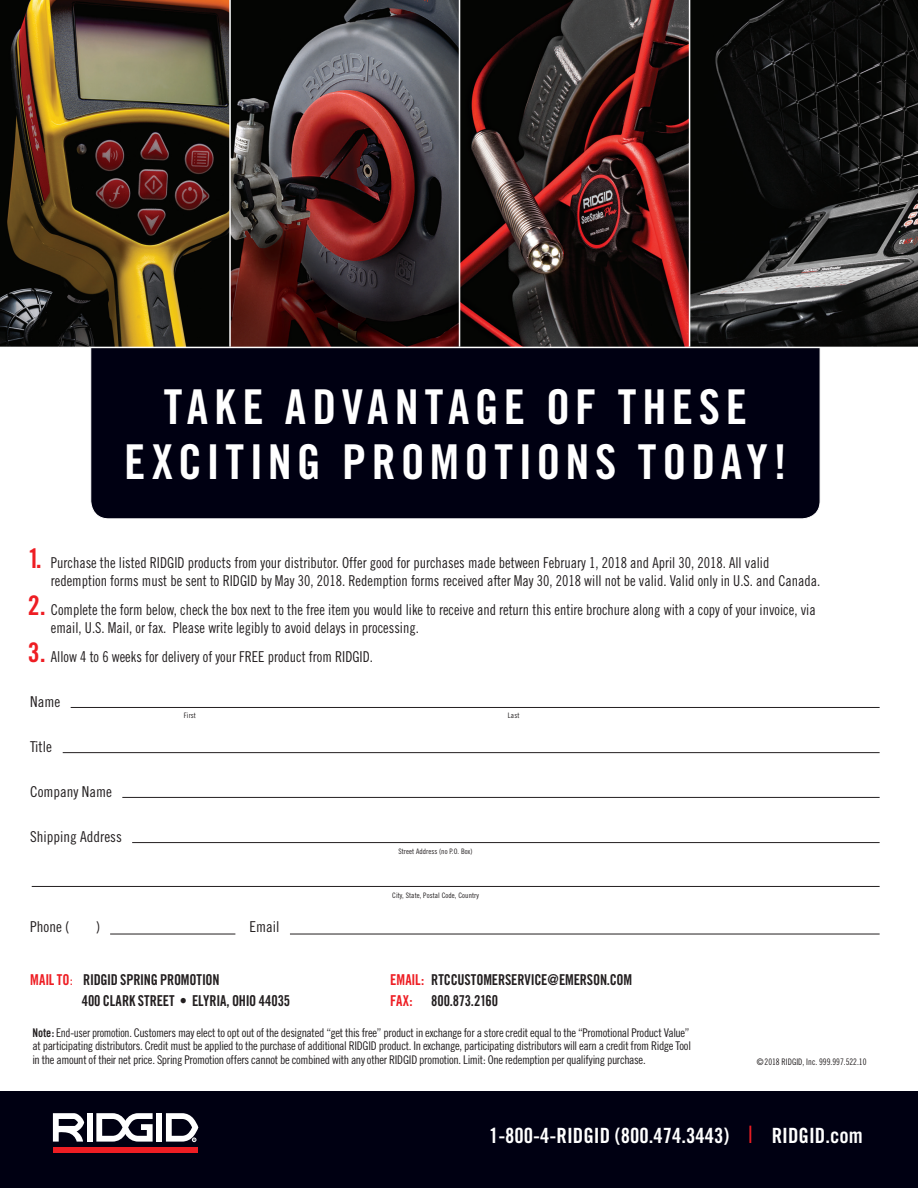
<style>
.page{position:relative;width:918px;height:1188px;background:#fff}
.page>*{position:absolute;margin:0;border:0;box-sizing:border-box;transform-origin:0 0}
.t1{font:48px/55.7px "Trade Gothic Bold Cond Twenty";letter-spacing:.11em;color:#fff;text-align:center}
.t2{font:27px/47px "Trade Gothic Bold Cond Twenty";color:#ee1d23}
.t3{font:21px "Trade Gothic Bold Cond Twenty";color:#fff}
.t4{font:15px/18px "Trade Gothic Cond Eighteen";color:#231f20;scale:.95 1}
.t5{font:15px/21px "Trade Gothic Bold Cond Twenty";letter-spacing:-.01em;color:#231f20;scale:.95 1}
.t6{font:15px "Trade Gothic Cond Eighteen";color:#231f20}
.t7{font:12px/13.5px "Trade Gothic Cond Eighteen";letter-spacing:-.025em;color:#231f20;scale:.95 1}
.t8{font:9px "Trade Gothic Cond Eighteen";color:#231f20;scale:.95 1}
.t9{font:7.5px "Trade Gothic Cond Eighteen";letter-spacing:.01em;color:#231f20}
.s1{color:#ee1d23}
.s2{font-family:"Trade Gothic Cond Eighteen";color:#ee1d23}
.s3{font-family:"Trade Gothic Bold Cond Twenty"}
.s4{font-family:"Trade Gothic Cond Eighteen";font-size:24px;color:#ee1d23}
</style>
<div class="page">
<div style="left:91px;top:317px;width:729px;height:202px;background:#000012;border-radius:18px"></div>
<hr style="left:122px;top:797px;width:758px;height:1px;background:#231f20">
<hr style="left:63px;top:752px;width:817px;height:1px;background:#231f20">
<hr style="left:71px;top:707px;width:809px;height:1px;background:#231f20">
<hr style="left:132px;top:842px;width:748px;height:1px;background:#231f20">
<hr style="left:32px;top:886px;width:848px;height:1px;background:#231f20">
<hr style="left:290px;top:934px;width:590px;height:1px;background:#231f20">
<hr style="left:110px;top:934px;width:125px;height:1px;background:#231f20">
<img style="left:0;top:0;width:229px;height:347px">
<svg style="left:231px;top:0;width:228px;height:347px;background:#4a3132"></svg>
<svg style="left:460px;top:0;width:229px;height:347px;background:#3a1e1d"></svg>
<svg style="left:690px;top:0;width:228px;height:347px;background:#212121"></svg>
<div style="left:0;top:1092px;width:918px;height:96px;background:#000012"></div>
<div style="left:53px;top:1147px;width:144px;height:6px;background:#ee1d23"></div>
<div style="left:87px;top:1113px;width:6px;height:29px;background:#fff"></div>
<div style="left:156px;top:1113px;width:6px;height:29px;background:#fff"></div>
<svg style="left:53px;top:1113px;width:31px;height:29px"></svg>
<svg style="left:96px;top:1113px;width:57px;height:29px"></svg>
<svg style="left:166px;top:1113px;width:32px;height:29px"></svg>
<hr style="left:229px;top:0;width:2px;height:347px;background:#fff">
<hr style="left:459px;top:0;width:1px;height:347px;background:#fff">
<hr style="left:689px;top:0;width:1px;height:347px;background:#fff">
<hr style="left:0;top:347px;width:918px;height:1px;background:#fff">
<h1 class="t1" style="left:124px;top:378px;width:664px">TAKE ADVANTAGE OF THESE<br>EXCITING PROMOTIONS TODAY!</h1>
<h2 class="t2" style="left:28px;top:535px;width:19px">1.<br>2.<br>3.</h2>
<p class="t4" style="left:51px;top:554px;width:811px">Purchase the listed RIDGID products from your distributor. Offer good for purchases made between February 1, 2018 and April 30, 2018. All valid redemption forms must be sent to RIDGID by May 30, 2018. Redemption forms received after May 30, 2018 will not be valid. Valid only in U.S. and Canada.</p>
<p class="t4" style="left:51px;top:601px;width:807px">Complete the form below, check the box next to the free item you would like to receive and return this entire brochure along with a copy of your invoice, via email, U.S. Mail, or fax. Please write legibly to avoid delays in processing.</p>
<p class="t4" style="left:51px;top:648px;width:341px">Allow 4 to 6 weeks for delivery of your FREE product from RIDGID.</p>
<p class="t6" style="left:30px;top:693px;width:31px">Name</p>
<p class="t6" style="left:30px;top:738px;width:23px">Title</p>
<p class="t6" style="left:30px;top:783px;width:83px">Company Name</p>
<p class="t6" style="left:30px;top:828px;width:93px">Shipping Address</p>
<p class="t9" style="left:184px;top:711px;width:13px">First</p>
<p class="t9" style="left:508px;top:711px;width:13px">Last</p>
<p class="t9" style="left:398px;top:847px;width:76px">Street Address (no P.O. Box)</p>
<p class="t9" style="left:392px;top:891px;width:88px">City, State, Postal Code, Country</p>
<p class="t6" style="left:30px;top:918px;width:41px">Phone (</p>
<p class="t6" style="left:96px;top:918px;width:6px">)</p>
<p class="t6" style="left:250px;top:918px;width:31px">Email</p>
<p class="t5" style="left:82px;top:969px;width:221px;text-indent:-51px"><span class="s1">MAIL TO</span><span class="s2">:</span> RIDGID SPRING PROMOTION<br>400 CLARK STREET • ELYRIA, OHIO 44035</p>
<p class="t5" style="left:390px;top:969px;width:256px"><span class="s1">EMAIL:</span> RTCCUSTOMERSERVICE@EMERSON.COM<br><span class="s1">FAX:</span> 800.873.2160</p>
<p class="t7" style="left:32px;top:1026px;width:695px"><span class="s3">Note:</span> End-user promotion. Customers may elect to opt out of the designated “get this free” product in exchange for a store credit equal to the “Promotional Product Value” at participating distributors. Credit must be applied to the purchase of additional RIDGID product. In exchange, participating distributors will earn a credit from Ridge Tool in the amount of their net price. Spring Promotion offers cannot be combined with any other RIDGID promotion. Limit: One redemption per qualifying purchase.</p>
<p class="t8" style="left:757px;top:1056px;width:117px">©2018 RIDGID, Inc. 999.997.522.10</p>
<h3 class="t3" style="left:489px;top:1123px;width:375px">1-800-4-RIDGID (800.474.3443) <span class="s4">l</span> RIDGID.com</h3>
</div>
